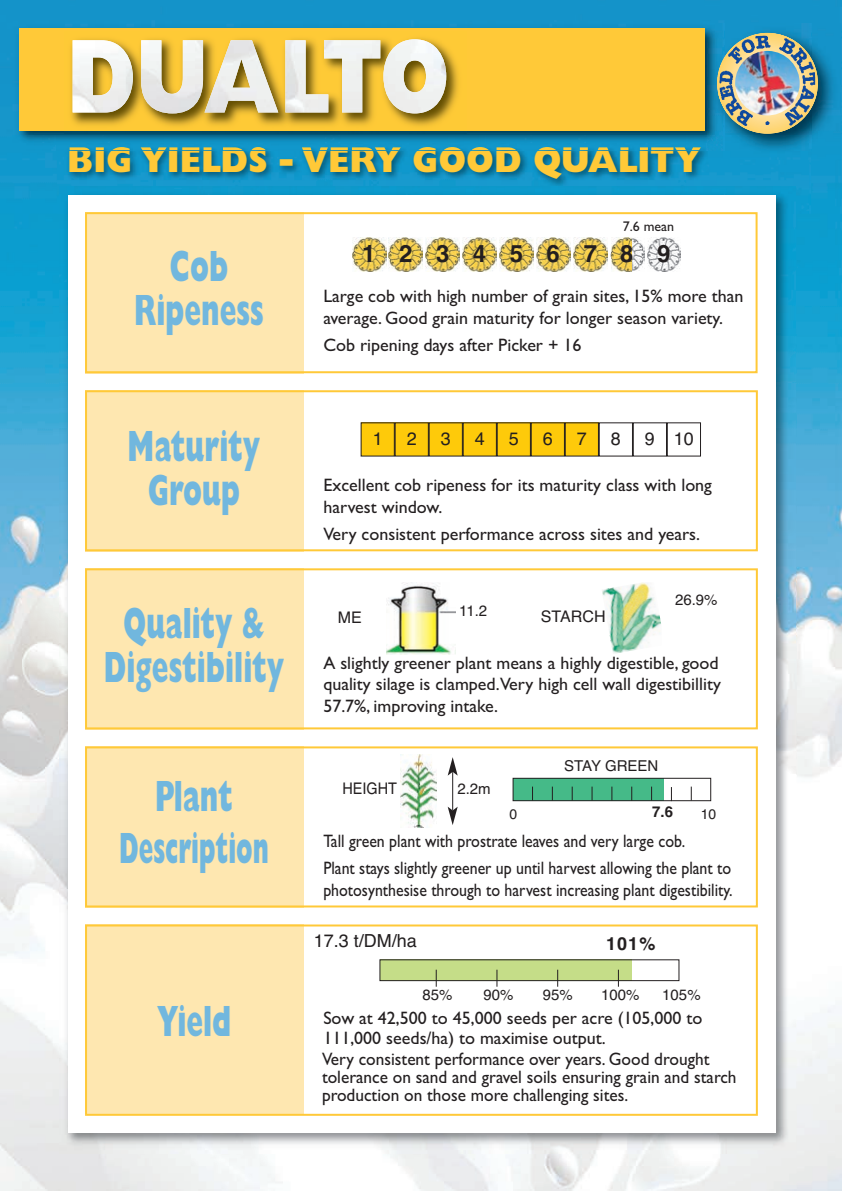
<style>
.page{position:relative;width:842px;height:1191px;background:#fff}
.page>*{position:absolute;margin:0;border:0;box-sizing:border-box;transform-origin:0 0}
.t1{font:800 44px/44px "Gill Sans";color:#71b7de;text-align:center;scale:.62 1}
.t2{font:800 36px "Gill Sans";color:#ffc938;scale:.93 1}
.t3{font:700 24px "Helvetica";letter-spacing:.98em;color:#231f20}
.t4{font:18px/21.6px "Gill Sans";color:#231f20}
.t5{font:18px/27.2px "Gill Sans";color:#231f20;scale:.88 1}
.t6{font:18px/18px "Gill Sans";color:#231f20;scale:.96 1}
.t7{font:18px "Helvetica";color:#231f20}
.t8{font:700 18px "Helvetica";color:#231f20}
.t9{font:16px "Helvetica";color:#231f20}
.t10{font:16px "Helvetica";color:#231f20;scale:.9 1}
.t11{font:15px "Helvetica";color:#231f20}
.t12{font:700 15px "Helvetica";color:#231f20}
.t13{font:14px "Gill Sans";color:#231f20}
.t14{font:14px "Helvetica";color:#231f20}
</style>
<div class="page">
<img style="left:0;top:0;width:842px;height:1191px">
<img style="left:57px;top:150px;width:754px;height:64px">
<img style="left:60px;top:187px;width:736px;height:966px">
<div style="left:68px;top:195px;width:708px;height:938px;background:#fff"></div>
<div style="left:85px;top:212px;width:218px;height:161px;background:#fee7b0"></div>
<div style="left:85px;top:390px;width:218px;height:161px;background:#fee7b0"></div>
<div style="left:85px;top:568px;width:218px;height:161px;background:#fee7b0"></div>
<div style="left:85px;top:746px;width:218px;height:161px;background:#fee7b0"></div>
<div style="left:85px;top:924px;width:218px;height:190px;background:#fee7b0"></div>
<div style="left:85px;top:212px;width:672px;height:161px;border:2px solid #ffc938"></div>
<div style="left:85px;top:390px;width:673px;height:161px;border:2px solid #ffc938"></div>
<div style="left:85px;top:568px;width:673px;height:161px;border:2px solid #ffc938"></div>
<div style="left:85px;top:746px;width:673px;height:161px;border:2px solid #ffc938"></div>
<div style="left:85px;top:924px;width:673px;height:191px;border:2px solid #ffc938"></div>
<svg style="left:353px;top:237px;width:34px;height:35px"></svg>
<img style="left:352px;top:238px;width:34px;height:33px">
<svg style="left:388px;top:237px;width:25px;height:35px"></svg>
<img style="left:389px;top:238px;width:34px;height:33px">
<svg style="left:425px;top:237px;width:25px;height:35px"></svg>
<img style="left:426px;top:238px;width:34px;height:33px">
<svg style="left:462px;top:237px;width:32px;height:35px"></svg>
<img style="left:463px;top:238px;width:34px;height:33px">
<svg style="left:501px;top:237px;width:33px;height:35px"></svg>
<img style="left:499px;top:238px;width:34px;height:33px">
<svg style="left:538px;top:237px;width:33px;height:35px"></svg>
<img style="left:536px;top:238px;width:34px;height:33px">
<svg style="left:607px;top:247px;width:1px;height:17px"></svg>
<svg style="left:573px;top:237px;width:34px;height:35px"></svg>
<img style="left:631px;top:238px;width:13px;height:33px">
<svg style="left:616px;top:237px;width:15px;height:35px"></svg>
<img style="left:611px;top:238px;width:20px;height:33px">
<img style="left:647px;top:238px;width:34px;height:33px">
<div style="left:361px;top:423px;width:33px;height:33px;background:#feca0a"></div>
<div style="left:395px;top:423px;width:33px;height:33px;background:#feca0a"></div>
<div style="left:429px;top:423px;width:33px;height:33px;background:#feca0a"></div>
<div style="left:463px;top:423px;width:33px;height:33px;background:#feca0a"></div>
<div style="left:497px;top:423px;width:33px;height:33px;background:#feca0a"></div>
<div style="left:531px;top:423px;width:33px;height:33px;background:#feca0a"></div>
<div style="left:565px;top:423px;width:33px;height:33px;background:#feca0a"></div>
<div style="left:565px;top:422px;width:34px;height:34px;border:1px solid #231f20"></div>
<div style="left:599px;top:422px;width:34px;height:34px;border:1px solid #231f20"></div>
<div style="left:633px;top:422px;width:34px;height:34px;border:1px solid #231f20"></div>
<div style="left:667px;top:422px;width:34px;height:34px;border:1px solid #231f20"></div>
<img style="left:602px;top:582px;width:59px;height:72px">
<img style="left:400px;top:754px;width:36px;height:73px">
<hr style="left:452px;top:772px;width:1px;height:38px;background:#231f20">
<svg style="left:448px;top:757px;width:10px;height:18px"></svg>
<svg style="left:448px;top:806px;width:10px;height:19px"></svg>
<div style="left:513px;top:778px;width:150px;height:23px;background:#45ba88"></div>
<div style="left:513px;top:778px;width:198px;height:23px;border:1px solid #231f20"></div>
<svg style="left:532px;top:786px;width:1px;height:14px"></svg>
<svg style="left:552px;top:786px;width:1px;height:14px"></svg>
<svg style="left:572px;top:786px;width:1px;height:14px"></svg>
<svg style="left:592px;top:786px;width:1px;height:14px"></svg>
<svg style="left:611px;top:786px;width:1px;height:14px"></svg>
<svg style="left:631px;top:786px;width:1px;height:14px"></svg>
<svg style="left:651px;top:786px;width:1px;height:14px"></svg>
<svg style="left:671px;top:787px;width:1px;height:14px"></svg>
<svg style="left:691px;top:786px;width:1px;height:14px"></svg>
<img style="left:387px;top:583px;width:68px;height:71px">
<div style="left:380px;top:959px;width:251px;height:22px;background:#c5dd88"></div>
<div style="left:379px;top:959px;width:300px;height:22px;border:1px solid #231f20"></div>
<svg style="left:436px;top:969px;width:1px;height:17px"></svg>
<svg style="left:497px;top:969px;width:1px;height:17px"></svg>
<svg style="left:557px;top:969px;width:1px;height:17px"></svg>
<svg style="left:618px;top:969px;width:1px;height:17px"></svg>
<img style="left:12px;top:20px;width:712px;height:116px">
<img style="left:12px;top:136px;width:696px;height:14px">
<img style="left:70px;top:147px;width:631px;height:3px">
<div style="left:20px;top:28px;width:685px;height:102px;background:#ffc938"></div>
<img style="left:64px;top:38px;width:402px;height:95px">
<img style="left:73px;top:39px;width:373px;height:74px">
<img style="left:708px;top:24px;width:134px;height:136px">
<svg style="left:717px;top:33px;width:101px;height:101px;background:#559293"></svg>
<img style="left:719px;top:36px;width:96px;height:90px">
<img style="left:734px;top:51px;width:66px;height:65px">
<h2 class="t2" style="left:67px;top:146px;width:683px">BIG YIELDS - VERY GOOD QUALITY</h2>
<h1 class="t1" style="left:134px;top:248px;width:210px">Cob<br>Ripeness</h1>
<h1 class="t1" style="left:128px;top:428px;width:215px">Maturity<br>Group</h1>
<h1 class="t1" style="left:104px;top:605px;width:293px">Quality &amp;<br>Digestibility</h1>
<h1 class="t1" style="left:119px;top:773px;width:243px;line-height:52.8px">Plant<br>Description</h1>
<h1 class="t1" style="left:157px;top:1002px;width:122px">Yield</h1>
<p class="t13" style="left:623px;top:218px;width:53px">7.6 mean</p>
<h3 class="t3" style="left:362px;top:239px;width:310px">123456789</h3>
<p class="t4" style="left:323px;top:285px;width:422px">Large cob with high number of grain sites, 15% more than average. Good grain maturity for longer season variety.</p>
<p class="t4" style="left:323px;top:334px;width:260px">Cob ripening days after Picker + 16</p>
<p class="t7" style="left:373px;top:428px;width:12px">1</p>
<p class="t7" style="left:407px;top:428px;width:12px">2</p>
<p class="t7" style="left:441px;top:428px;width:12px">3</p>
<p class="t7" style="left:475px;top:428px;width:12px">4</p>
<p class="t7" style="left:509px;top:428px;width:12px">5</p>
<p class="t7" style="left:543px;top:428px;width:12px">6</p>
<p class="t7" style="left:577px;top:428px;width:12px">7</p>
<p class="t7" style="left:611px;top:428px;width:12px">8</p>
<p class="t7" style="left:645px;top:428px;width:51px">9 10</p>
<p class="t4" style="left:323px;top:474px;width:390px">Excellent cob ripeness for its maturity class with long harvest window.</p>
<p class="t4" style="left:323px;top:523px;width:378px">Very consistent performance across sites and years.</p>
<p class="t9" style="left:338px;top:607px;width:25px">ME</p>
<p class="t11" style="left:459px;top:602px;width:30px">11.2</p>
<p class="t9" style="left:541px;top:607px;width:66px">STARCH</p>
<p class="t11" style="left:675px;top:591px;width:44px">26.9%</p>
<p class="t4" style="left:323px;top:651px;width:399px">A slightly greener plant means a highly digestible, good quality silage is clamped.Very high cell wall digestibillity<br>57.7%, improving intake.</p>
<p class="t10" style="left:343px;top:779px;width:62px">HEIGHT</p>
<p class="t11" style="left:457px;top:780px;width:35px">2.2m</p>
<p class="t11" style="left:564px;top:757px;width:96px">STAY GREEN</p>
<p class="t14" style="left:509px;top:806px;width:9px">0</p>
<p class="t12" style="left:652px;top:802px;width:22px">7.6</p>
<p class="t14" style="left:701px;top:806px;width:17px">10</p>
<p class="t5" style="left:323px;top:827px;width:465px">Tall green plant with prostrate leaves and very large cob.<br>Plant stays slightly greener up until harvest allowing the plant to</p>
<p class="t5" style="left:323px;top:875px;width:466px">photosynthesise through to harvest increasing plant digestibility.</p>
<p class="t7" style="left:314px;top:930px;width:105px">17.3 t/DM/ha</p>
<p class="t8" style="left:606px;top:932px;width:51px">101%</p>
<p class="t11" style="left:423px;top:985px;width:32px">85%</p>
<p class="t11" style="left:483px;top:985px;width:32px">90%</p>
<p class="t11" style="left:543px;top:985px;width:32px">95%</p>
<p class="t11" style="left:601px;top:985px;width:40px">100%</p>
<p class="t11" style="left:662px;top:985px;width:40px">105%</p>
<p class="t4" style="left:323px;top:1007px;width:381px;line-height:20px">Sow at 42,500 to 45,000 seeds per acre (105,000 to<br>111,000 seeds/ha) to maximise output.</p>
<p class="t6" style="left:322px;top:1049px;width:433px">Very consistent performance over years. Good drought tolerance on sand and gravel soils ensuring grain and starch production on those more challenging sites.</p>
</div>
